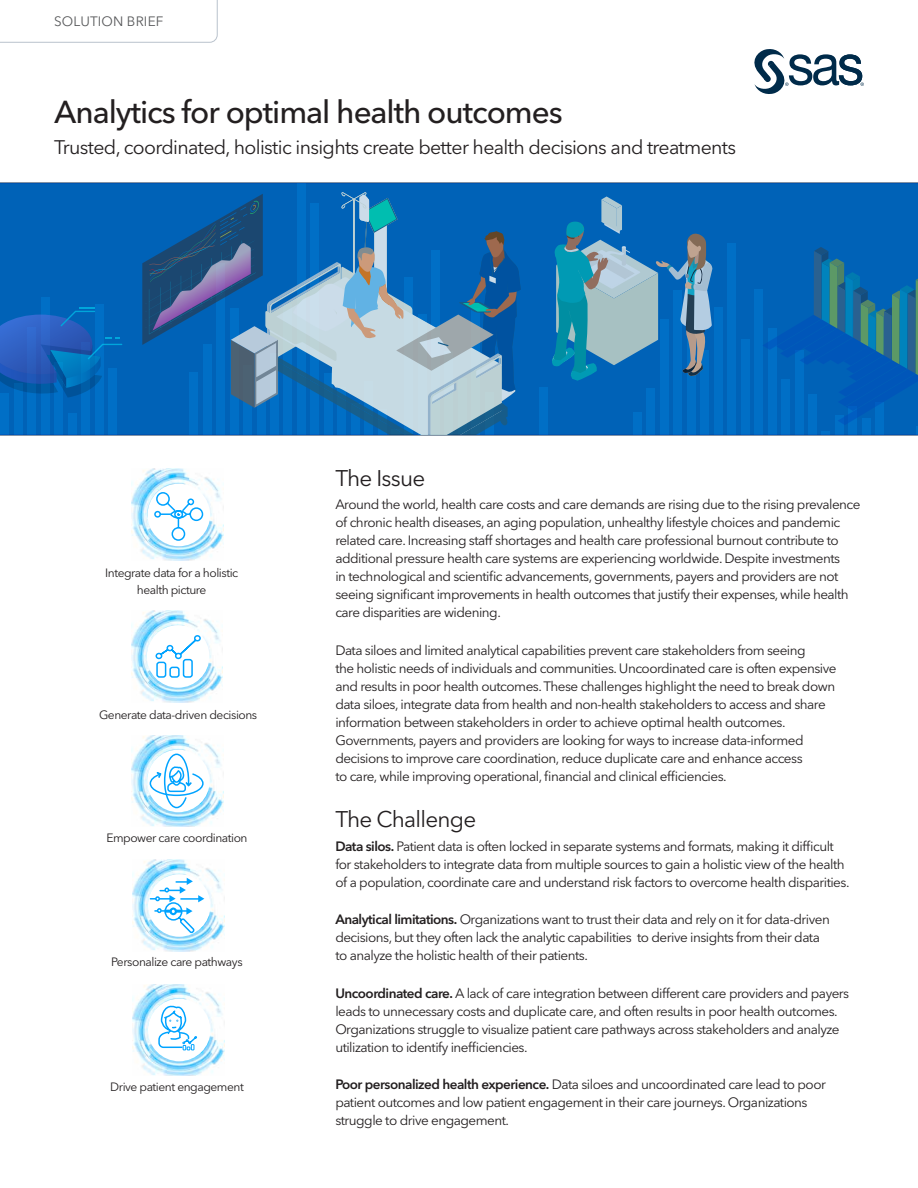
<style>
.page{position:relative;width:918px;height:1188px;background:#fff}
.page>*{position:absolute;margin:0;border:0;box-sizing:border-box;transform-origin:0 0}
.Headline_Title{font:500 31.5px "Avenir Next W1 G";letter-spacing:-.03em;color:#231f20}
.Header_1{font:22.5px "Avenir Next W1 G";letter-spacing:-.03em;color:#231f20}
.Headline_subhead___k{font:19.5px "Avenir Next W1 G";letter-spacing:-.035em;color:#231f20}
.Body{font:13.5px/18px "Avenir Next W1 G";letter-spacing:-.035em;color:#231f20}
.Collateral_Identifie{font:13.5px "Avenir Next W1 G";letter-spacing:.01em;color:#58595b}
.Sidebar_text{font:12px/16.5px "Avenir Next W1 G";letter-spacing:-.04em;color:#231f20;text-align:center}
.s1{font-weight:600}
</style>
<div class="page">
<svg style="left:754px;top:49px;width:110px;height:45px"></svg>
<div style="left:0;top:183px;width:918px;height:252px;background:#0062b7"></div>
<div style="left:539px;top:387px;width:9px;height:48px;background:#006fc6"></div>
<div style="left:754px;top:289px;width:9px;height:146px;background:#006fc6"></div>
<div style="left:741px;top:340px;width:9px;height:95px;background:#006fc6"></div>
<div style="left:727px;top:244px;width:9px;height:191px;background:#006fc6"></div>
<div style="left:714px;top:307px;width:9px;height:128px;background:#006fc6"></div>
<div style="left:700px;top:350px;width:9px;height:85px;background:#006fc6"></div>
<div style="left:687px;top:273px;width:9px;height:162px;background:#006fc6"></div>
<div style="left:673px;top:291px;width:9px;height:144px;background:#006fc6"></div>
<div style="left:660px;top:320px;width:9px;height:115px;background:#006fc6"></div>
<div style="left:646px;top:389px;width:9px;height:46px;background:#006fc6"></div>
<div style="left:633px;top:412px;width:9px;height:23px;background:#006fc6"></div>
<div style="left:297px;top:183px;width:9px;height:252px;background:#006fc6"></div>
<div style="left:108px;top:369px;width:9px;height:66px;background:#006fc6"></div>
<div style="left:95px;top:305px;width:9px;height:130px;background:#006fc6"></div>
<div style="left:81px;top:343px;width:9px;height:92px;background:#006fc6"></div>
<div style="left:68px;top:413px;width:9px;height:22px;background:#006fc6"></div>
<div style="left:54px;top:362px;width:9px;height:73px;background:#006fc6"></div>
<div style="left:41px;top:297px;width:9px;height:138px;background:#006fc6"></div>
<div style="left:27px;top:327px;width:9px;height:108px;background:#006fc6"></div>
<div style="left:14px;top:383px;width:9px;height:52px;background:#006fc6"></div>
<div style="left:0;top:393px;width:9px;height:42px;background:#006fc6"></div>
<svg style="left:0;top:307px;width:122px;height:91px"></svg>
<svg style="left:142px;top:192px;width:379px;height:243px"></svg>
<svg style="left:762px;top:247px;width:156px;height:188px"></svg>
<svg style="left:552px;top:196px;width:160px;height:185px"></svg>
<svg style="left:0;top:0;width:218px;height:43px"></svg>
<img style="left:131px;top:611px;width:92px;height:91px">
<div style="left:147px;top:625px;width:62px;height:63px;background:#fff;border-radius:50%"></div>
<img style="left:132px;top:469px;width:92px;height:91px">
<div style="left:147px;top:484px;width:63px;height:62px;background:#fff;border-radius:50%"></div>
<img style="left:131px;top:735px;width:92px;height:92px">
<div style="left:147px;top:750px;width:63px;height:62px;background:#fff;border-radius:50%"></div>
<img style="left:132px;top:860px;width:92px;height:91px">
<div style="left:148px;top:874px;width:63px;height:63px;background:#fff;border-radius:50%"></div>
<hr style="left:0;top:182px;width:918px;height:1px;background:#718497">
<hr style="left:0;top:435px;width:918px;height:1px;background:#718497">
<svg style="left:155px;top:634px;width:47px;height:44px"></svg>
<img style="left:132px;top:984px;width:92px;height:92px">
<div style="left:148px;top:999px;width:63px;height:62px;background:#fff;border-radius:50%"></div>
<svg style="left:158px;top:1001px;width:39px;height:49px"></svg>
<svg style="left:150px;top:878px;width:54px;height:57px"></svg>
<svg style="left:149px;top:753px;width:55px;height:56px"></svg>
<svg style="left:153px;top:491px;width:51px;height:51px"></svg>
<h1 class="Collateral_Identifie" style="left:54px;top:14px;width:111px">SOLUTION BRIEF</h1>
<h1 class="Headline_Title" style="left:54px;top:93px;width:510px">Analytics for optimal health outcomes</h1>
<h2 class="Headline_subhead___k" style="left:54px;top:136px;width:684px">Trusted, coordinated, holistic insights create better health decisions and treatments</h2>
<p class="Sidebar_text" style="left:105px;top:565px;width:135px">Integrate data for a holistic health picture</p>
<p class="Sidebar_text" style="left:99px;top:706px;width:160px">Generate data-driven decisions</p>
<p class="Sidebar_text" style="left:106px;top:829px;width:143px">Empower care coordination</p>
<p class="Sidebar_text" style="left:111px;top:954px;width:133px">Personalize care pathways</p>
<p class="Sidebar_text" style="left:110px;top:1078px;width:135px">Drive patient engagement</p>
<h2 class="Header_1" style="left:335px;top:464px;width:91px">The Issue</h2>
<p class="Body" style="left:335px;top:495px;width:527px">Around the world, health care costs and care demands are rising due to the rising prevalence of chronic health diseases, an aging population, unhealthy lifestyle choices and pandemic related care. Increasing staff shortages and health care professional burnout contribute to additional pressure health care systems are experiencing worldwide. Despite investments<br>in technological and scientific advancements, governments, payers and providers are not seeing significant improvements in health outcomes that justify their expenses, while health care disparities are widening.</p>
<p class="Body" style="left:335px;top:641px;width:503px">Data siloes and limited analytical capabilities prevent care stakeholders from seeing<br>the holistic needs of individuals and communities. Uncoordinated care is often expensive and results in poor health outcomes. These challenges highlight the need to break down data siloes, integrate data from health and non-health stakeholders to access and share information between stakeholders in order to achieve optimal health outcomes.<br>Governments, payers and providers are looking for ways to increase data-informed decisions to improve care coordination, reduce duplicate care and enhance access<br>to care, while improving operational, financial and clinical efficiencies.</p>
<h2 class="Header_1" style="left:335px;top:806px;width:142px">The Challenge</h2>
<p class="Body" style="left:335px;top:837px;width:516px"><span class="s1">Data silos.</span> Patient data is often locked in separate systems and formats, making it difficult for stakeholders to integrate data from multiple sources to gain a holistic view of the health of a population, coordinate care and understand risk factors to overcome health disparities.</p>
<p class="Body" style="left:335px;top:910px;width:496px"><span class="s1">Analytical limitations.</span> Organizations want to trust their data and rely on it for data-driven decisions, but they often lack the analytic capabilities to derive insights from their data to analyze the holistic health of their patients.</p>
<p class="Body" style="left:335px;top:984px;width:515px"><span class="s1">Uncoordinated care.</span> A lack of care integration between different care providers and payers leads to unnecessary costs and duplicate care, and often results in poor health outcomes.<br>Organizations struggle to visualize patient care pathways across stakeholders and analyze utilization to identify inefficiencies.</p>
<p class="Body" style="left:335px;top:1075px;width:492px"><span class="s1">Poor personalized health experience.</span> Data siloes and uncoordinated care lead to poor patient outcomes and low patient engagement in their care journeys. Organizations struggle to drive engagement.</p>
</div>
